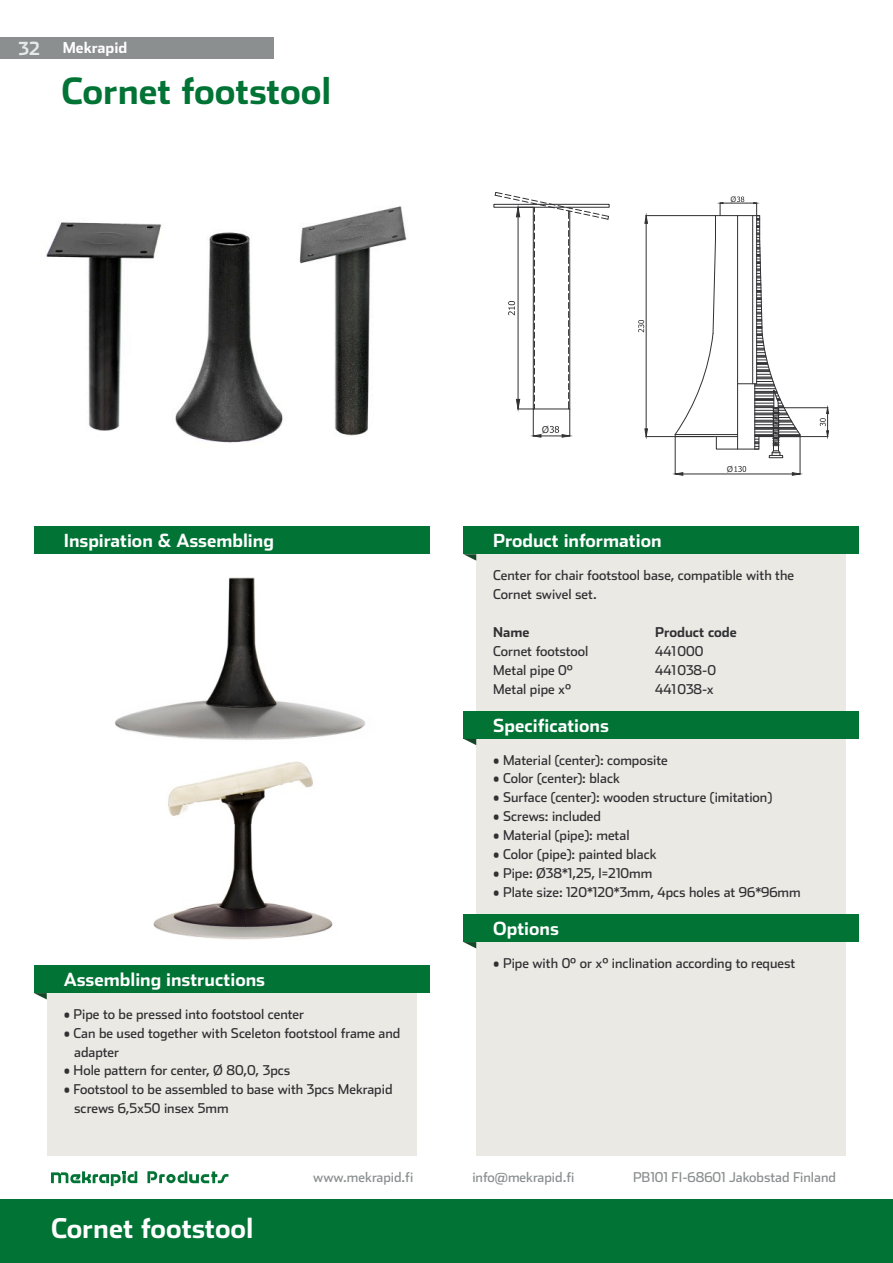
<style>
.page{position:relative;width:893px;height:1263px;background:#fff}
.page>*{position:absolute;margin:0;border:0;box-sizing:border-box;transform-origin:0 0}
.t1{font:700 36px "Stainless";color:#007335}
.t2{font:700 27px "Stainless";color:#fefefe}
.t3{font:700 18px "Stainless";color:#fefefe}
.t4{font:700 18px "Stainless";color:#e6e9e7}
.t5{font:700 15px "Stainless";color:#fefefe}
.t6{font:13.5px/18.9px "Stainless";color:#313134}
.t7{font:13.5px "Stainless";color:#8b8f90}
.t8{font:700 13.5px "Stainless";color:#313134}
.t9{font:9.45px "Verdana";color:#313134}
.t10{font:8.1px "Verdana";color:#313134}
.t11{font:7.5px "Verdana";color:#313134}
</style>
<div class="page">
<hr style="left:646px;top:215px;width:69px;height:1px;background:#313134">
<hr style="left:646px;top:436px;width:67px;height:1px;background:#313134">
<hr style="left:646px;top:223px;width:1px;height:206px;background:#313134">
<svg style="left:645px;top:215px;width:2px;height:8px"></svg>
<svg style="left:645px;top:429px;width:2px;height:8px"></svg>
<svg style="left:638px;top:320px;width:6px;height:12px"></svg>
<hr style="left:675px;top:437px;width:1px;height:37px;background:#313134">
<hr style="left:800px;top:437px;width:1px;height:37px;background:#313134">
<hr style="left:683px;top:474px;width:109px;height:1px;background:#313134">
<svg style="left:675px;top:473px;width:8px;height:2px"></svg>
<svg style="left:792px;top:473px;width:8px;height:2px"></svg>
<svg style="left:734px;top:466px;width:12px;height:6px"></svg>
<hr style="left:779px;top:436px;width:49px;height:1px;background:#313134">
<hr style="left:778px;top:407px;width:50px;height:1px;background:#313134">
<svg style="left:820px;top:408px;width:9px;height:29px"></svg>
<svg style="left:674px;top:196px;width:127px;height:263px"></svg>
<div style="left:493px;top:204px;width:117px;height:4px;border:1px solid #313134"></div>
<svg style="left:495px;top:192px;width:114px;height:245px"></svg>
<img style="left:153px;top:761px;width:180px;height:179px">
<img style="left:115px;top:578px;width:250px;height:162px">
<div style="left:0;top:1199px;width:893px;height:64px;background:#007335"></div>
<div style="left:476px;top:553px;width:370px;height:602px;background:#eae9e4"></div>
<div style="left:463px;top:711px;width:396px;height:28px;background:#007335"></div>
<div style="left:463px;top:914px;width:396px;height:28px;background:#007335"></div>
<div style="left:463px;top:526px;width:396px;height:28px;background:#007335"></div>
<svg style="left:51px;top:1171px;width:86px;height:15px"></svg>
<svg style="left:147px;top:1171px;width:81px;height:12px"></svg>
<div style="left:34px;top:526px;width:395px;height:28px;background:#007335"></div>
<svg style="left:463px;top:554px;width:13px;height:7px"></svg>
<div style="left:47px;top:993px;width:370px;height:162px;background:#eae9e4"></div>
<svg style="left:34px;top:993px;width:13px;height:6px"></svg>
<svg style="left:464px;top:739px;width:12px;height:6px"></svg>
<svg style="left:463px;top:942px;width:13px;height:6px"></svg>
<div style="left:34px;top:965px;width:395px;height:28px;background:#007335"></div>
<img style="left:46px;top:206px;width:361px;height:237px">
<div style="left:0;top:37px;width:273px;height:22px;background:#8b8f90"></div>
<h3 class="t4" style="left:18px;top:40px;width:23px">32</h3>
<p class="t5" style="left:63px;top:42px;width:66px">Mekrapid</p>
<h1 class="t1" style="left:61px;top:75px;width:271px">Cornet footstool</h1>
<p class="t11" style="left:730px;top:196px;width:7px">Ø</p>
<h3 class="t3" style="left:64px;top:533px;width:212px">Inspiration &amp; Assembling</h3>
<h3 class="t3" style="left:64px;top:971px;width:203px">Assembling instructions</h3>
<p class="t6" style="left:64px;top:1005px;width:242px">• Pipe to be pressed into footstool center</p>
<p class="t6" style="left:64px;top:1024px;width:338px">• Can be used together with Sceleton footstool frame and</p>
<p class="t6" style="left:74px;top:1043px;width:47px">adapter</p>
<p class="t6" style="left:64px;top:1062px;width:228px">• Hole pattern for center, Ø 80,0, 3pcs</p>
<p class="t6" style="left:74px;top:1100px;width:156px">screws 6,5x50 insex 5mm</p>
<p class="t6" style="left:64px;top:1081px;width:330px">• Footstool to be assembled to base with 3pcs Mekrapid</p>
<p class="t9" style="left:542px;top:426px;width:9px">Ø</p>
<h3 class="t3" style="left:493px;top:533px;width:170px">Product information</h3>
<p class="t10" style="left:727px;top:466px;width:8px">Ø</p>
<p class="t6" style="left:493px;top:566px;width:302px">Center for chair footstool base, compatible with the<br>Cornet swivel set.</p>
<p class="t8" style="left:493px;top:626px;width:38px">Name</p>
<p class="t8" style="left:655px;top:626px;width:83px">Product code</p>
<p class="t6" style="left:493px;top:642px;width:97px">Cornet footstool</p>
<p class="t6" style="left:655px;top:642px;width:50px">441 000</p>
<p class="t6" style="left:493px;top:661px;width:81px">Metal pipe 0°</p>
<p class="t6" style="left:655px;top:661px;width:62px">441 038-0</p>
<p class="t6" style="left:493px;top:680px;width:79px">Metal pipe x°</p>
<p class="t6" style="left:655px;top:680px;width:60px">441 038-x</p>
<h3 class="t3" style="left:493px;top:717px;width:117px">Specifications</h3>
<p class="t6" style="left:493px;top:751px;width:176px">• Material (center): composite</p>
<p class="t6" style="left:493px;top:770px;width:128px">• Color (center): black</p>
<p class="t6" style="left:493px;top:789px;width:280px">• Surface (center): wooden structure (imitation)</p>
<p class="t6" style="left:493px;top:808px;width:109px">• Screws: included</p>
<p class="t6" style="left:493px;top:826px;width:138px">• Material (pipe): metal</p>
<p class="t6" style="left:493px;top:845px;width:165px">• Color (pipe): painted black</p>
<p class="t6" style="left:493px;top:864px;width:161px">• Pipe: Ø38*1,25, l=210mm</p>
<p class="t6" style="left:493px;top:883px;width:309px">• Plate size: 120*120*3mm, 4pcs holes at 96*96mm</p>
<h3 class="t3" style="left:493px;top:920px;width:67px">Options</h3>
<p class="t6" style="left:493px;top:954px;width:304px">• Pipe with 0° or x° inclination according to request</p>
<h2 class="t2" style="left:51px;top:1216px;width:204px">Cornet footstool</h2>
<p class="t7" style="left:313px;top:1171px;width:102px">www.mekrapid.fi</p>
<p class="t7" style="left:472px;top:1171px;width:104px">info@mekrapid.fi</p>
<p class="t7" style="left:633px;top:1171px;width:204px">PB101 FI-68601 Jakobstad Finland</p>
</div>
